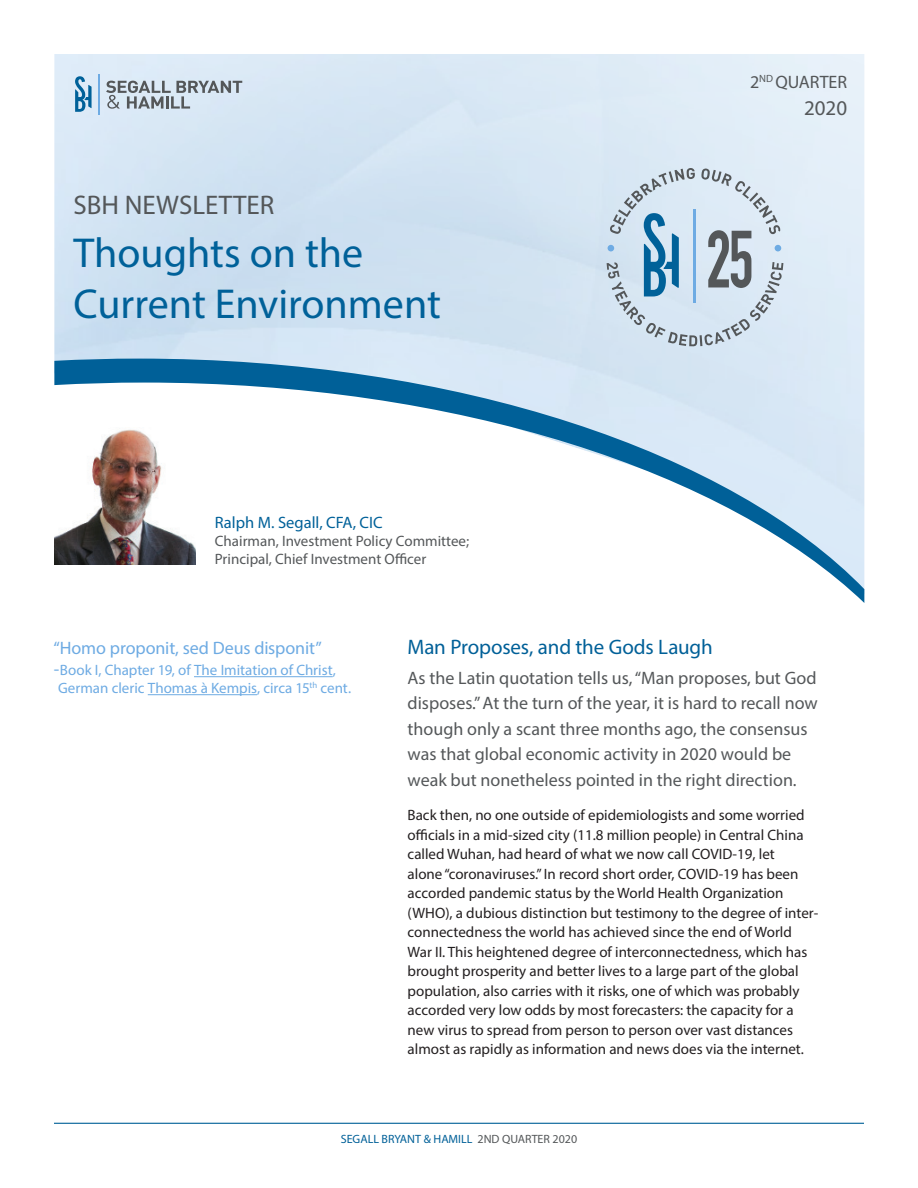
<style>
.page{position:relative;width:918px;height:1188px;background:#fff}
.page>*{position:absolute;margin:0;border:0;box-sizing:border-box;transform-origin:0 0}
.t1{font:42px/51px "Myriad Pro";color:#006199}
.t2{font:27px "Myriad Pro";color:#545759}
.t3{font:21px "Myriad Pro";letter-spacing:-.01em;color:#006098}
.t4{font:21px "Myriad Pro";color:#545759}
.t5{font:18px/25.5px "Myriad Pro";color:#545759}
.t6{font:18px "Myriad Pro";letter-spacing:-.005em;color:#6eabe3}
.t7{font:16.5px "Myriad Pro";color:#006199}
.t8{font:15px/19.5px "Myriad Pro";color:#231f20}
.t9{font:15px/18px "Myriad Pro";color:#6eabe3}
.t10{font:15px/18px "Myriad Pro";color:#545759}
.t11{font:12px "Myriad Pro";color:#006098}
.s1{font-size:18px}
.s2{color:#545759}
</style>
<div class="page">
<hr style="left:54px;top:1123px;width:810px;height:1px;background:#006098">
<svg style="left:54px;top:54px;width:811px;height:549px;background:#d5e5f3"></svg>
<svg style="left:54px;top:359px;width:810px;height:244px"></svg>
<hr style="left:194px;top:676px;width:139px;height:1px;background:#6eabe3">
<hr style="left:148px;top:694px;width:109px;height:1px;background:#6eabe3">
<svg style="left:607px;top:168px;width:176px;height:178px;background:#bfd0de"></svg>
<svg style="left:106px;top:81px;width:136px;height:28px;background:#b0bbc5"></svg>
<svg style="left:75px;top:76px;width:17px;height:36px"></svg>
<hr style="left:99px;top:75px;width:1px;height:40px;background:#6eabe3">
<img style="left:54px;top:423px;width:141px;height:141px">
<p class="t2" style="left:74px;top:189px;width:202px">SBH NEWSLETTER</p>
<p class="t1" style="left:74px;top:226px;width:369px">Thoughts on the<br>Current Environment</p>
<p class="t7" style="left:215px;top:512px;width:169px">Ralph M. Segall, CFA, CIC</p>
<p class="t10" style="left:215px;top:532px;width:256px">Chairman, Investment Policy Committee;<br>Principal, Chief Investment Officer</p>
<p class="t5" style="left:750px;top:69px;width:99px">2<sup>ND</sup> QUARTER</p>
<p class="t4" style="left:804px;top:95px;width:45px">2020</p>
<p class="t6" style="left:53px;top:636px;width:270px">“Homo proponit, sed Deus disponit”</p>
<p class="t9" style="left:54px;top:661px;width:299px"><span class="s1">-</span>Book I, Chapter 19, of The Imitation of Christ,<br>German cleric Thomas à Kempis, circa 15<sup>th</sup> cent.</p>
<p class="t3" style="left:408px;top:634px;width:307px">Man Proposes, and the Gods Laugh</p>
<p class="t5" style="left:408px;top:665px;width:412px">As the Latin quotation tells us, “Man proposes, but God disposes.” At the turn of the year, it is hard to recall now though only a scant three months ago, the consensus was that global economic activity in 2020 would be weak but nonetheless pointed in the right direction.</p>
<p class="t8" style="left:408px;top:805px;width:412px">Back then, no one outside of epidemiologists and some worried officials in a mid-sized city (11.8 million people) in Central China called Wuhan, had heard of what we now call COVID-19, let<br>alone “coronaviruses.” In record short order, COVID-19 has been accorded pandemic status by the World Health Organization (WHO), a dubious distinction but testimony to the degree of inter&shy;connectedness the world has achieved since the end of World War II. This heightened degree of interconnectedness, which has brought prosperity and better lives to a large part of the global population, also carries with it risks, one of which was probably accorded very low odds by most forecasters: the capacity for a new virus to spread from person to person over vast distances almost as rapidly as information and news does via the internet.</p>
<p class="t11" style="left:341px;top:1132px;width:238px">SEGALL BRYANT &amp; HAMILL <span class="s2">2ND QUARTER 2020</span></p>
</div>
